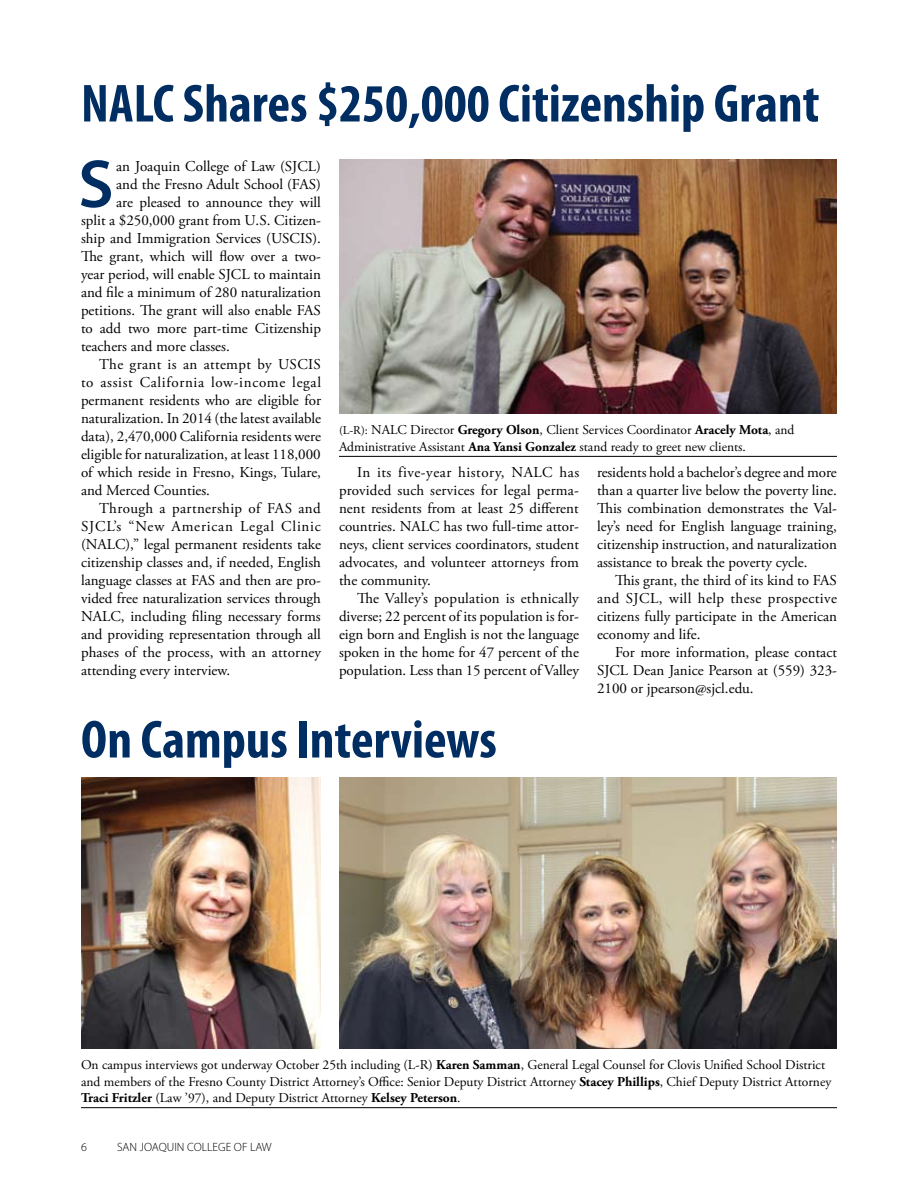
<style>
.page{position:relative;width:918px;height:1188px;background:#fff}
.page>*{position:absolute;margin:0;border:0;box-sizing:border-box;transform-origin:0 0}
.t1{font:600 68.4px "Myriad Pro";color:#002d62}
.t2{font:700 condensed 54px "Myriad Pro";color:#002d62}
.t3{font:15px/18px "Adobe Garamond Pro";color:#000;text-align:justify}
.t4{font:15px "Adobe Garamond Pro";letter-spacing:.025em;color:#000}
.t5{font:15px "Adobe Garamond Pro";letter-spacing:.045em;color:#000}
.t6{font:15px "Adobe Garamond Pro";letter-spacing:.055em;color:#000}
.t7{font:13.5px/16.5px "Adobe Garamond Pro";color:#000}
.t8{font:300 12px "Myriad Pro";color:#000}
.s1{font-size:12px}
.s2{font-weight:700}
</style>
<div class="page">
<hr style="left:339px;top:456px;width:498px;height:1px;background:#000">
<img style="left:339px;top:159px;width:498px;height:255px">
<hr style="left:81px;top:1107px;width:756px;height:1px;background:#000">
<img style="left:81px;top:777px;width:240px;height:271px">
<img style="left:339px;top:777px;width:498px;height:271px">
<h2 class="t2" style="left:81px;top:70px;width:740px">NALC Shares $250,000 Citizenship Grant</h2>
<h1 class="t1" style="left:78px;top:141px;width:37px">S</h1>
<p class="t3" style="left:116px;top:158px;width:206px">an Joaquin College of Law (SJCL)</p>
<p class="t3" style="left:116px;top:176px;width:206px">and the Fresno Adult School (FAS)</p>
<p class="t3" style="left:116px;top:194px;width:206px">are pleased to announce they will</p>
<p class="t3" style="left:81px;top:212px;width:242px">split a $250,000 grant from U.S. Citizen-</p>
<p class="t3" style="left:81px;top:230px;width:242px">ship and Immigration Services (USCIS).</p>
<p class="t3" style="left:81px;top:248px;width:241px">The grant, which will flow over a two-</p>
<p class="t3" style="left:81px;top:266px;width:241px">year period, will enable SJCL to maintain</p>
<p class="t3" style="left:81px;top:284px;width:241px">and file a minimum of 280 naturalization</p>
<p class="t3" style="left:81px;top:302px;width:241px">petitions. The grant will also enable FAS</p>
<p class="t3" style="left:81px;top:320px;width:242px">to add two more part-time Citizenship</p>
<p class="t3" style="left:81px;top:338px;width:150px">teachers and more classes.</p>
<p class="t4" style="left:99px;top:355px;width:223px">The grant is an attempt by USCIS</p>
<p class="t5" style="left:81px;top:373px;width:242px">to assist California low-income legal</p>
<p class="t3" style="left:81px;top:392px;width:241px">permanent residents who are eligible for</p>
<p class="t3" style="left:81px;top:410px;width:242px">naturalization. In 2014 (the latest available</p>
<p class="t3" style="left:81px;top:428px;width:241px">data), 2,470,000 California residents were</p>
<p class="t3" style="left:81px;top:446px;width:241px">eligible for naturalization, at least 118,000</p>
<p class="t3" style="left:81px;top:464px;width:242px">of which reside in Fresno, Kings, Tulare,</p>
<p class="t3" style="left:81px;top:482px;width:131px">and Merced Counties.</p>
<p class="t4" style="left:99px;top:499px;width:223px">Through a partnership of FAS and</p>
<p class="t6" style="left:81px;top:517px;width:241px">SJCL’s “New American Legal Clinic</p>
<p class="t3" style="left:81px;top:536px;width:241px">(NALC),” legal permanent residents take</p>
<p class="t3" style="left:81px;top:554px;width:241px">citizenship classes and, if needed, English</p>
<p class="t3" style="left:81px;top:572px;width:242px">language classes at FAS and then are pro-</p>
<p class="t3" style="left:81px;top:590px;width:241px">vided free naturalization services through</p>
<p class="t3" style="left:81px;top:608px;width:241px">NALC, including filing necessary forms</p>
<p class="t3" style="left:81px;top:626px;width:242px">and providing representation through all</p>
<p class="t3" style="left:81px;top:644px;width:242px">phases of the process, with an attorney</p>
<p class="t3" style="left:81px;top:662px;width:151px">attending every interview.</p>
<p class="t7" style="left:339px;top:422px;width:457px"><span class="s1">(L-R):</span> NALC Director <span class="s2">Gregory Olson</span>, Client Services Coordinator <span class="s2">Aracely Mota</span>, and<br>Administrative Assistant <span class="s2">Ana Yansi Gonzalez</span> stand ready to greet new clients.</p>
<p class="t3" style="left:339px;top:464px;width:242px;text-indent:18px">In its five-year history, NALC has provided such services for legal perma&shy;nent residents from at least 25 different countries. NALC has two full-time attor&shy;neys, client services coordinators, student advocates, and volunteer attorneys from the community.</p>
<p class="t3" style="left:339px;top:590px;width:242px;text-indent:18px">The Valley’s population is ethnically diverse; 22 percent of its population is for&shy;eign born and English is not the language spoken in the home for 47 percent of the population. Less than 15 percent of Valley</p>
<p class="t3" style="left:597px;top:464px;width:242px">residents hold a bachelor’s degree and more than a quarter live below the poverty line.<br>This combination demonstrates the Val&shy;ley’s need for English language training, citizenship instruction, and naturalization assistance to break the poverty cycle.</p>
<p class="t3" style="left:597px;top:572px;width:241px;text-indent:18px">This grant, the third of its kind to FAS and SJCL, will help these prospective citizens fully participate in the American economy and life.</p>
<p class="t3" style="left:597px;top:644px;width:242px;text-indent:18px">For more information, please contact SJCL Dean Janice Pearson at (559) 323- 2100 or jpearson@sjcl.edu.</p>
<h2 class="t2" style="left:81px;top:706px;width:417px">On Campus Interviews</h2>
<p class="t7" style="left:81px;top:1057px;width:752px">On campus interviews got underway October 25th including (L-R) <span class="s2">Karen Samman</span>, General Legal Counsel for Clovis Unified School District and members of the Fresno County District Attorney’s Office: Senior Deputy District Attorney <span class="s2">Stacey Phillips</span>, Chief Deputy District Attorney<br><span class="s2">Traci Fritzler</span> (Law ’97), and Deputy District Attorney <span class="s2">Kelsey Peterson</span>.</p>
<p class="t8" style="left:81px;top:1141px;width:7px">6</p>
<p class="t8" style="left:117px;top:1141px;width:156px">SAN JOAQUIN COLLEGE OF LAW</p>
</div>
